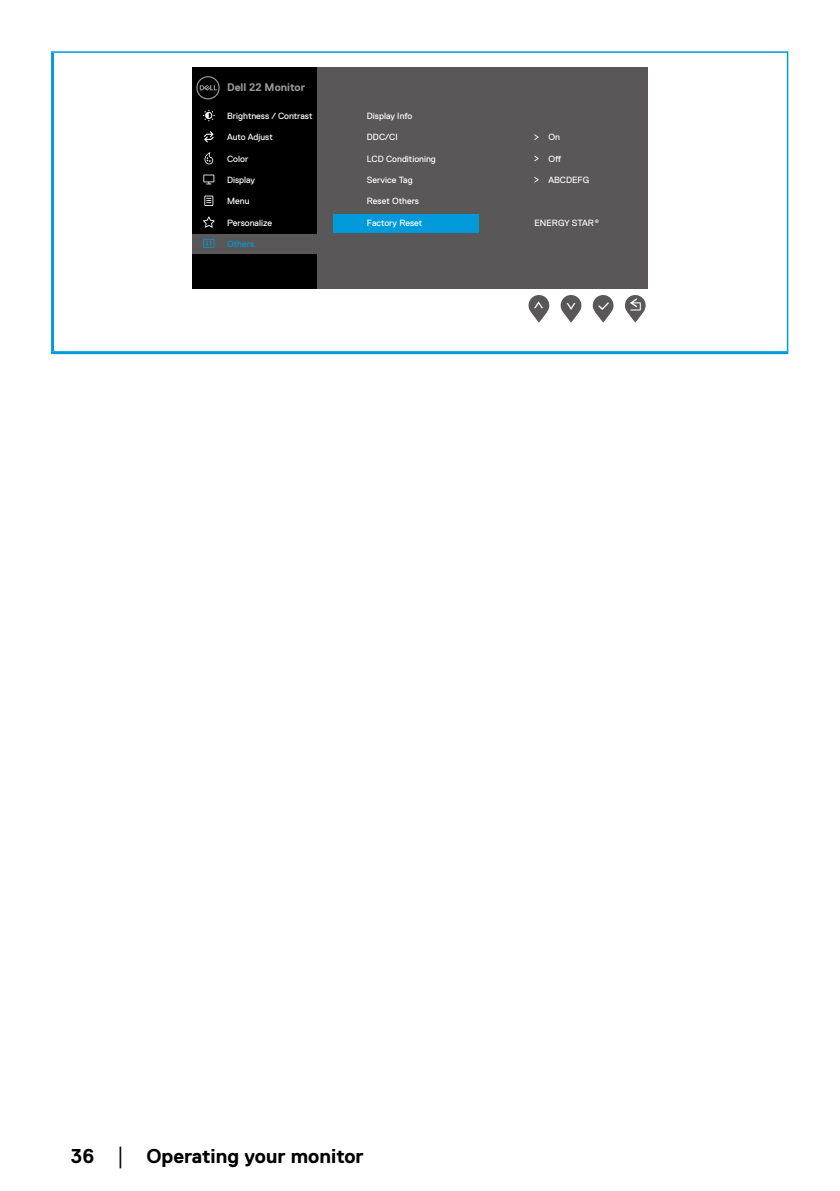
<style>
.page{position:relative;width:840px;height:1191px;background:#fff}
.page>*{position:absolute;margin:0;border:0;box-sizing:border-box;transform-origin:0 0}
.t1{font:700 20px "Dell Replica";color:#000}
.t2{font:700 11px "Dell Replica";color:#9b9b9b}
.t3{font:9px "Dell Replica";color:#fff}
.t4{font:9px "Dell Replica";color:#0099d9}
.t5{font:5px "Dell Replica";color:#fff}
.s1{font-family:"Times New Roman";font-weight:400;font-size:18px}
</style>
<div class="page">
<hr style="left:51px;top:51px;width:736px;height:2px;background:#0099d9">
<hr style="left:51px;top:351px;width:736px;height:3px;background:#0099d9">
<hr style="left:51px;top:53px;width:3px;height:298px;background:#0099d9">
<hr style="left:786px;top:53px;width:1px;height:298px;background:#0099d9">
<div style="left:192px;top:67px;width:455px;height:221px;background:#595757"></div>
<div style="left:192px;top:67px;width:125px;height:221px;background:#000"></div>
<div style="left:192px;top:234px;width:125px;height:20px;background:#595757"></div>
<svg style="left:196px;top:76px;width:23px;height:23px"></svg>
<svg style="left:203px;top:110px;width:11px;height:11px"></svg>
<svg style="left:204px;top:131px;width:10px;height:11px"></svg>
<svg style="left:204px;top:152px;width:9px;height:12px"></svg>
<svg style="left:203px;top:175px;width:11px;height:9px"></svg>
<svg style="left:204px;top:196px;width:9px;height:10px"></svg>
<svg style="left:203px;top:216px;width:11px;height:12px"></svg>
<svg style="left:203px;top:239px;width:11px;height:9px"></svg>
<svg style="left:624px;top:295px;width:21px;height:27px"></svg>
<svg style="left:560px;top:295px;width:21px;height:27px"></svg>
<svg style="left:528px;top:295px;width:21px;height:27px"></svg>
<svg style="left:592px;top:295px;width:21px;height:27px"></svg>
<div style="left:333px;top:214px;width:145px;height:19px;background:#0099d9"></div>
<svg style="left:534px;top:134px;width:4px;height:6px"></svg>
<svg style="left:534px;top:155px;width:4px;height:6px"></svg>
<svg style="left:534px;top:177px;width:4px;height:6px"></svg>
<p class="t2" style="left:227px;top:81px;width:79px">Dell 22 Monitor</p>
<p class="t3" style="left:227px;top:111px;width:87px">Brightness / Contrast</p>
<p class="t3" style="left:227px;top:132px;width:47px">Auto Adjust</p>
<p class="t3" style="left:227px;top:154px;width:23px">Color</p>
<p class="t3" style="left:227px;top:175px;width:29px">Display</p>
<p class="t3" style="left:227px;top:196px;width:24px">Menu</p>
<p class="t3" style="left:227px;top:218px;width:46px">Personalize</p>
<p class="t4" style="left:227px;top:239px;width:29px">Others</p>
<p class="t3" style="left:367px;top:111px;width:47px">Display Info</p>
<p class="t3" style="left:367px;top:132px;width:32px">DDC/CI</p>
<p class="t3" style="left:367px;top:154px;width:70px">LCD Conditioning</p>
<p class="t3" style="left:367px;top:196px;width:54px">Reset Others</p>
<p class="t3" style="left:367px;top:217px;width:57px">Factory Reset</p>
<p class="t3" style="left:367px;top:175px;width:47px">Service Tag</p>
<p class="t3" style="left:548px;top:132px;width:13px">On</p>
<p class="t3" style="left:548px;top:154px;width:14px">Off</p>
<p class="t3" style="left:548px;top:175px;width:42px">ABCDEFG</p>
<p class="t3" style="left:534px;top:217px;width:61px">ENERGY STAR</p>
<p class="t5" style="left:594px;top:218px;width:6px">®</p>
<h1 class="t1" style="left:71px;top:1144px;width:294px">36 <span class="s1">│</span> Operating your monitor</h1>
</div>
